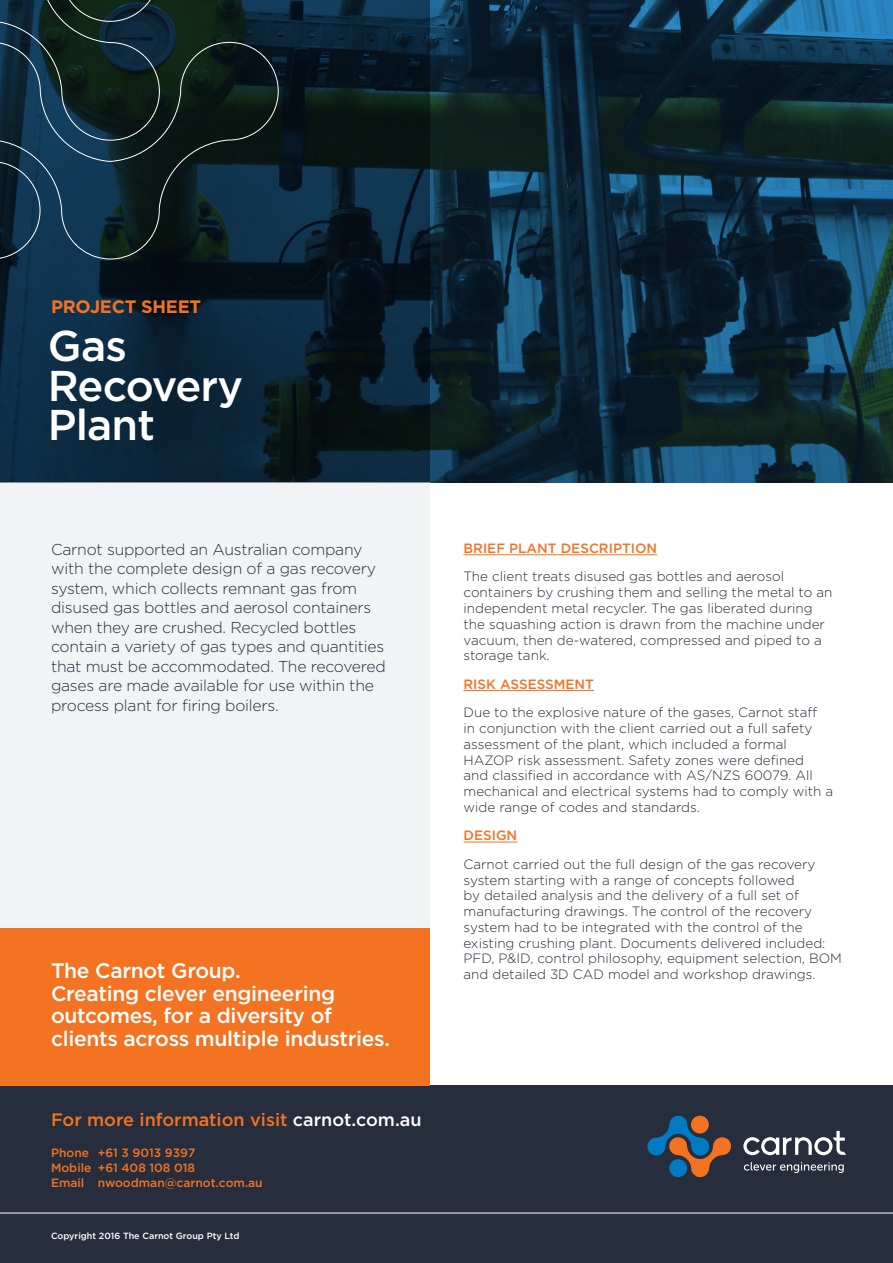
<style>
.page{position:relative;width:893px;height:1263px;background:#fff}
.page>*{position:absolute;margin:0;border:0;box-sizing:border-box;transform-origin:0 0}
.t1{font:500 43.05px/39.5px "Gotham";letter-spacing:-.02em;color:#fff}
.t2{font:500 21px/22.5px "Gotham";letter-spacing:-.015em;color:#fff}
.t3{font:500 18px "Gotham";color:#f47323}
.t4{font:700 18px "Gotham";letter-spacing:-.015em;color:#f47323}
.t5{font:300 15.75px/19.5px "Gotham";letter-spacing:-.015em;color:#262d3c}
.t6{font:300 13.5px/15.8px "Gotham";color:#262d3c}
.t7{font:500 13.5px "Gotham";color:#f47323}
.t8{font:500 12px/15px "Gotham";color:#f47323}
.t9{font:500 9px "Gotham";color:#fff}
.s1{color:#fff}
</style>
<div class="page">
<svg style="left:429px;top:0;width:464px;height:483px;background:#0f2c3c"></svg>
<div style="left:0;top:483px;width:429px;height:445px;background:#f2f3f4"></div>
<div style="left:0;top:1086px;width:893px;height:177px;background:#262d3c"></div>
<div style="left:0;top:928px;width:429px;height:158px;background:#f47323"></div>
<svg style="left:743px;top:1131px;width:103px;height:24px"></svg>
<svg style="left:647px;top:1116px;width:84px;height:61px"></svg>
<svg style="left:744px;top:1162px;width:100px;height:11px"></svg>
<svg style="left:0;top:0;width:429px;height:483px;background:#0b2230"></svg>
<hr style="left:0;top:1213px;width:893px;height:1px;background:#fff">
<svg style="left:0;top:0;width:160px;height:41px;background:#152d32"></svg>
<svg style="left:0;top:41px;width:279px;height:218px;background:#122b33"></svg>
<hr style="left:463px;top:554px;width:194px;height:1px;background:#f47323">
<hr style="left:463px;top:690px;width:131px;height:1px;background:#f47323">
<hr style="left:463px;top:842px;width:54px;height:1px;background:#f47323">
<h3 class="t4" style="left:51px;top:295px;width:152px">PROJECT SHEET</h3>
<h1 class="t1" style="left:48px;top:326px;width:197px">Gas<br>Recovery<br>Plant</h1>
<p class="t5" style="left:51px;top:539px;width:336px">Carnot supported an Australian company with the complete design of a gas recovery system, which collects remnant gas from disused gas bottles and aerosol containers when they are crushed. Recycled bottles contain a variety of gas types and quantities that must be accommodated. The recovered gases are made available for use within the process plant for firing boilers.</p>
<h2 class="t2" style="left:51px;top:959px;width:341px">The Carnot Group.<br>Creating clever engineering outcomes, for a diversity of clients across multiple industries.</h2>
<h3 class="t3" style="left:51px;top:1108px;width:372px">For more information visit <span class="s1">carnot.com.au</span></h3>
<p class="t8" style="left:51px;top:1145px;width:213px">Phone +61 3 9013 9397<br>Mobile +61 408 108 018<br>Email nwoodman@carnot.com.au</p>
<p class="t9" style="left:51px;top:1230px;width:190px">Copyright 2016 The Carnot Group Pty Ltd</p>
<p class="t7" style="left:463px;top:539px;width:195px">BRIEF PLANT DESCRIPTION</p>
<p class="t6" style="left:463px;top:568px;width:370px">The client treats disused gas bottles and aerosol containers by crushing them and selling the metal to an independent metal recycler. The gas liberated during the squashing action is drawn from the machine under vacuum, then de-watered, compressed and piped to a storage tank.</p>
<p class="t7" style="left:463px;top:675px;width:132px">RISK ASSESSMENT</p>
<p class="t6" style="left:463px;top:704px;width:371px">Due to the explosive nature of the gases, Carnot staff<br>in conjunction with the client carried out a full safety assessment of the plant, which included a formal HAZOP risk assessment. Safety zones were defined<br>and classified in accordance with AS/NZS 60079. All mechanical and electrical systems had to comply with a wide range of codes and standards.</p>
<p class="t7" style="left:463px;top:827px;width:55px">DESIGN</p>
<p class="t6" style="left:463px;top:856px;width:380px">Carnot carried out the full design of the gas recovery system starting with a range of concepts followed<br>by detailed analysis and the delivery of a full set of manufacturing drawings. The control of the recovery system had to be integrated with the control of the existing crushing plant. Documents delivered included:<br>PFD, P&amp;ID, control philosophy, equipment selection, BOM and detailed 3D CAD model and workshop drawings.</p>
</div>
